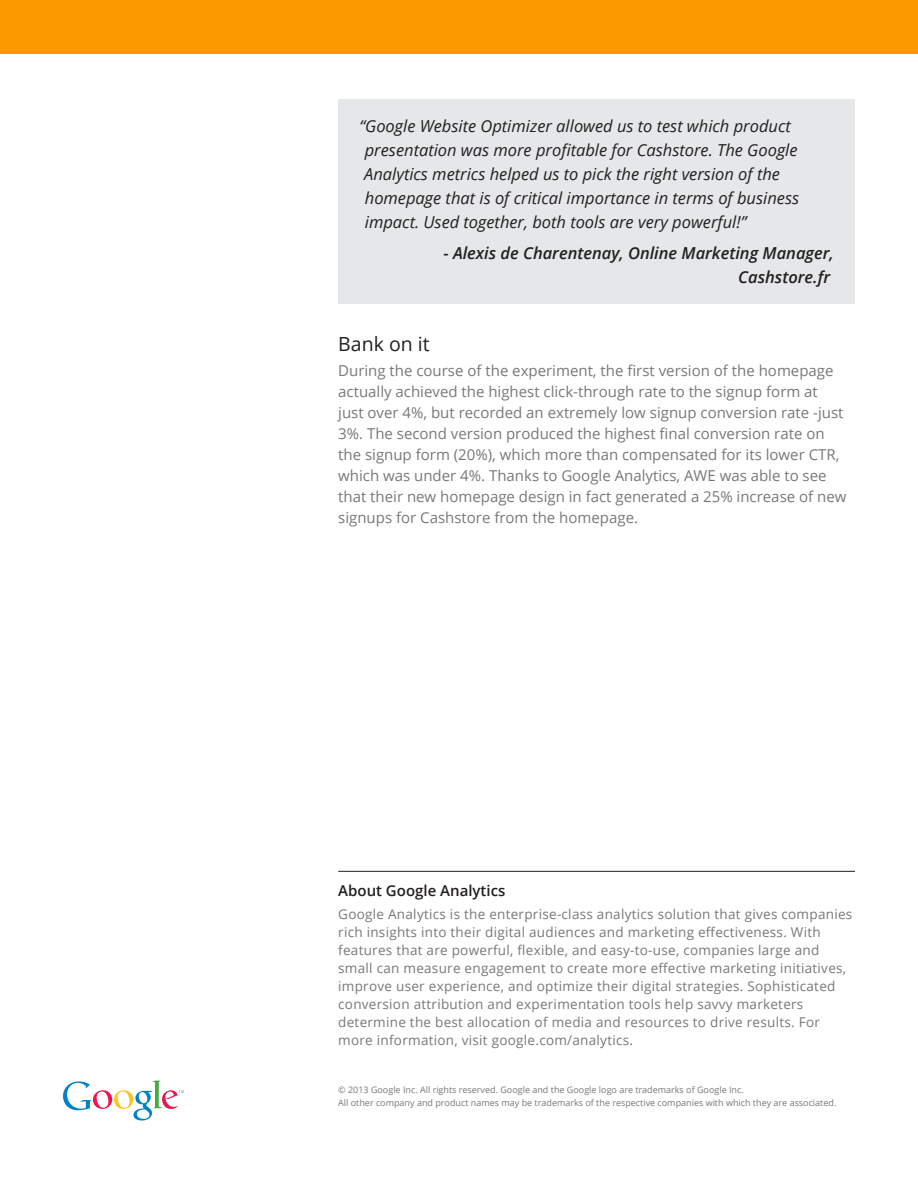
<style>
.page{position:relative;width:918px;height:1188px;background:#fff}
.page>*{position:absolute;margin:0;border:0;box-sizing:border-box;transform-origin:0 0}
.Subhead_1{font:19.5px "Open Sans";color:#231f20}
.Body_Text_Pull_Quote{font:italic 16.5px/24px "Open Sans";color:#231f20}
.Body_Text_Pull_Quote-2{font:italic 600 16.5px/24px "Open Sans";color:#231f20;text-align:right}
.Body_Text{font:15px/21px "Open Sans";color:#76787b}
.Sidebar_Subhead{font:600 15px "Open Sans";color:#231f20}
.Body_Text-2{font:13.5px/18px "Open Sans";letter-spacing:.02em;color:#76787b}
.End_Footer__Job_Numb{font:9px "Open Sans";color:#76787b}
</style>
<div class="page">
<div style="left:0;top:0;width:918px;height:54px;background:#fa9900"></div>
<hr style="left:338px;top:871px;width:517px;height:1px;background:#231f20">
<svg style="left:63px;top:1081px;width:121px;height:39px"></svg>
<div style="left:338px;top:100px;width:517px;height:204px;background:#e6e7e9"></div>
<p class="Body_Text_Pull_Quote" style="left:359px;top:114px;width:441px">“Google Website Optimizer allowed us to test which product presentation was more profitable for Cashstore. The Google Analytics metrics helped us to pick the right version of the homepage that is of critical importance in terms of business impact. Used together, both tools are very powerful!”</p>
<p class="Body_Text_Pull_Quote-2" style="left:444px;top:241px;width:392px">- Alexis de Charentenay, Online Marketing Manager,<br>Cashstore.fr</p>
<p class="Subhead_1" style="left:338px;top:330px;width:93px">Bank on it</p>
<p class="Body_Text" style="left:338px;top:360px;width:510px">During the course of the experiment, the first version of the homepage actually achieved the highest click-through rate to the signup form at just over 4%, but recorded an extremely low signup conversion rate -just 3%. The second version produced the highest final conversion rate on the signup form (20%), which more than compensated for its lower CTR, which was under 4%. Thanks to Google Analytics, AWE was able to see that their new homepage design in fact generated a 25% increase of new signups for Cashstore from the homepage.</p>
<p class="Sidebar_Subhead" style="left:338px;top:881px;width:169px">About Google Analytics</p>
<p class="Body_Text-2" style="left:338px;top:904px;width:516px">Google Analytics is the enterprise-class analytics solution that gives companies rich insights into their digital audiences and marketing effectiveness. With features that are powerful, flexible, and easy-to-use, companies large and small can measure engagement to create more effective marketing initiatives, improve user experience, and optimize their digital strategies. Sophisticated conversion attribution and experimentation tools help savvy marketers determine the best allocation of media and resources to drive results. For more information, visit google.com/analytics.</p>
<p class="End_Footer__Job_Numb" style="left:338px;top:1083px;width:407px">© 2013 Google Inc. All rights reserved. Google and the Google logo are trademarks of Google Inc.</p>
<p class="End_Footer__Job_Numb" style="left:338px;top:1097px;width:500px">All other company and product names may be trademarks of the respective companies with which they are associated.</p>
</div>
